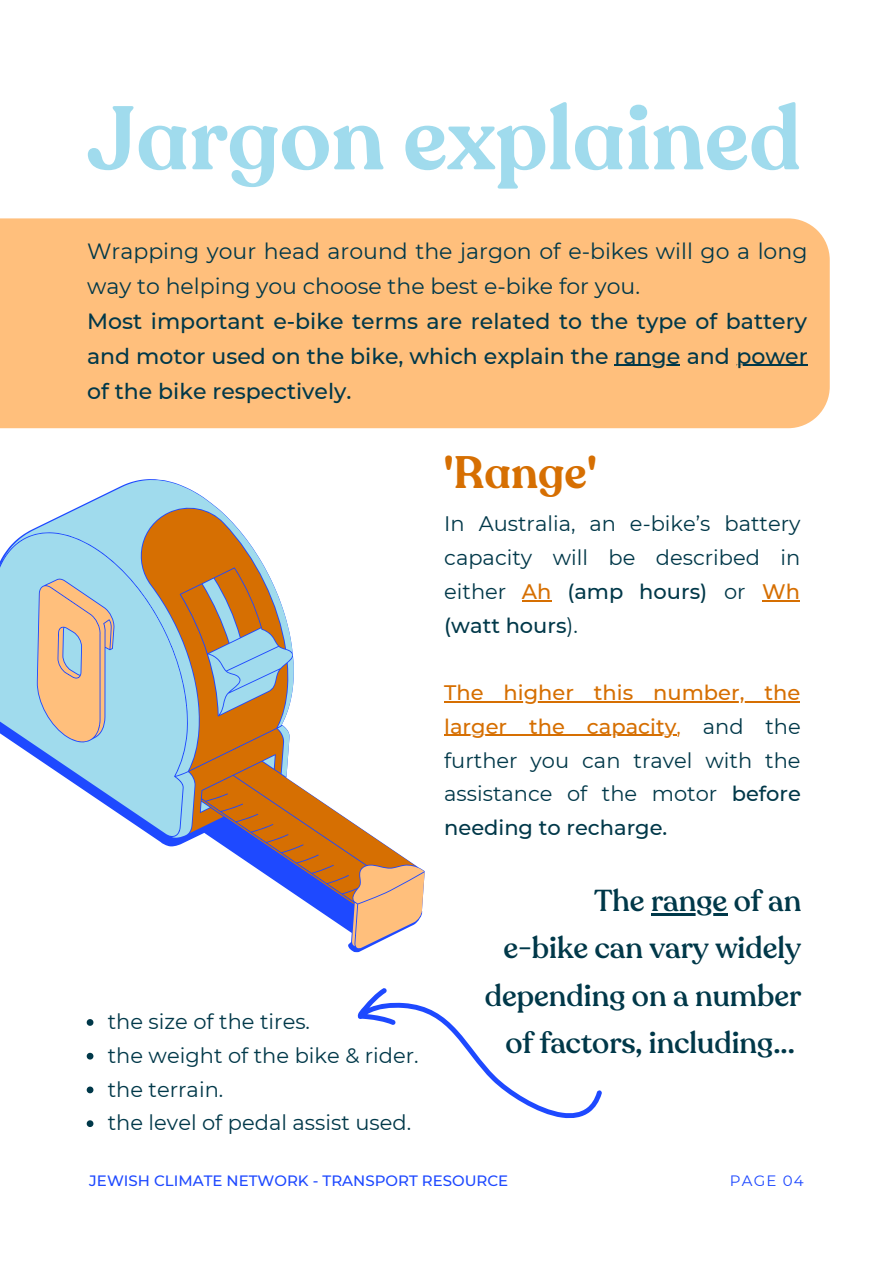
<style>
.page{position:relative;width:893px;height:1264px;background:#fff}
.page>*{position:absolute;margin:0;border:0;box-sizing:border-box;transform-origin:0 0}
.t1{font:600 88.95px "Recoleta Alt";color:#a0dbed}
.t2{font:600 45px "Recoleta Alt";color:#d66f02}
.t3{font:500 30px/47.2px "Recoleta";color:#003849;text-align:right}
.t4{font:500 22.05px/34.8px "Montserrat";color:#003849;text-align:justify}
.t5{font:22.05px/34.8px "Montserrat";color:#003849}
.t6{font:21px/33.8px "Montserrat";color:#003849;text-align:justify}
.t7{font:500 15px "Montserrat";color:#1e49ff}
.t8{font:15px "Montserrat";letter-spacing:.075em;color:#1e49ff}
.s1{font-weight:500;color:#d66f02}
.s2{font-weight:500}
.s3{color:#d66f02}
</style>
<div class="page">
<div style="left:0;top:218px;width:829px;height:210px;background:#ffbf7c"></div>
<svg style="left:0;top:479px;width:270px;height:265px;fill:#a0dbed"></svg>
<svg style="left:16px;top:577px;width:409px;height:375px"></svg>
<svg style="left:357px;top:988px;width:245px;height:131px"></svg>
<hr style="left:614px;top:365px;width:66px;height:1px;background:#003849">
<hr style="left:736px;top:365px;width:71px;height:1px;background:#003849">
<svg style="left:522px;top:600px;width:29px;height:1px"></svg>
<hr style="left:762px;top:600px;width:38px;height:1px;background:#d66f02">
<svg style="left:444px;top:701px;width:12px;height:1px"></svg>
<hr style="left:456px;top:701px;width:344px;height:1px;background:#d66f02">
<hr style="left:444px;top:735px;width:232px;height:1px;background:#d66f02">
<svg style="left:87px;top:1019px;width:6px;height:6px"></svg>
<svg style="left:87px;top:1052px;width:6px;height:7px"></svg>
<svg style="left:87px;top:1086px;width:6px;height:7px"></svg>
<svg style="left:87px;top:1120px;width:6px;height:6px"></svg>
<hr style="left:651px;top:913px;width:76px;height:2px;background:#003849">
<p class="t1" style="left:87px;top:80px;width:715px">Jargon explained</p>
<p class="t5" style="left:87px;top:234px;width:721px">Wrapping your head around the jargon of e-bikes will go a long way to helping you choose the best e-bike for you.</p>
<p class="t4" style="left:87px;top:303px;width:722px">Most important e-bike terms are related to the type of battery and motor used on the bike, which explain the range and power of the bike respectively.</p>
<p class="t2" style="left:444px;top:442px;width:154px">'Range'</p>
<p class="t6" style="left:444px;top:507px;width:358px">In Australia, an e-bike’s battery capacity will be described in either <span class="s1">Ah</span> <span class="s2">(amp hours)</span> or <span class="s1">Wh </span><span class="s2">(watt hours</span>).</p>
<p class="t6" style="left:108px;top:1004px;width:204px">the size of the tires.</p>
<p class="t6" style="left:108px;top:1038px;width:312px">the weight of the bike &amp; rider.</p>
<p class="t6" style="left:108px;top:1072px;width:117px">the terrain.</p>
<p class="t6" style="left:108px;top:1105px;width:305px">the level of pedal assist used.</p>
<p class="t6" style="left:444px;top:675px;width:358px"><span class="s1">The higher this number, the larger the capacity</span><span class="s3">,</span> and the further you can travel with the assistance of the motor <span class="s2">before needing to recharge.</span></p>
<p class="t3" style="left:594px;top:877px;width:209px">The range of an</p>
<p class="t3" style="left:485px;top:925px;width:318px">e-bike can vary widely depending on a number of factors, including...</p>
<p class="t7" style="left:89px;top:1171px;width:420px">JEWISH CLIMATE NETWORK - TRANSPORT RESOURCE</p>
<p class="t8" style="left:730px;top:1171px;width:75px">PAGE 04</p>
</div>
